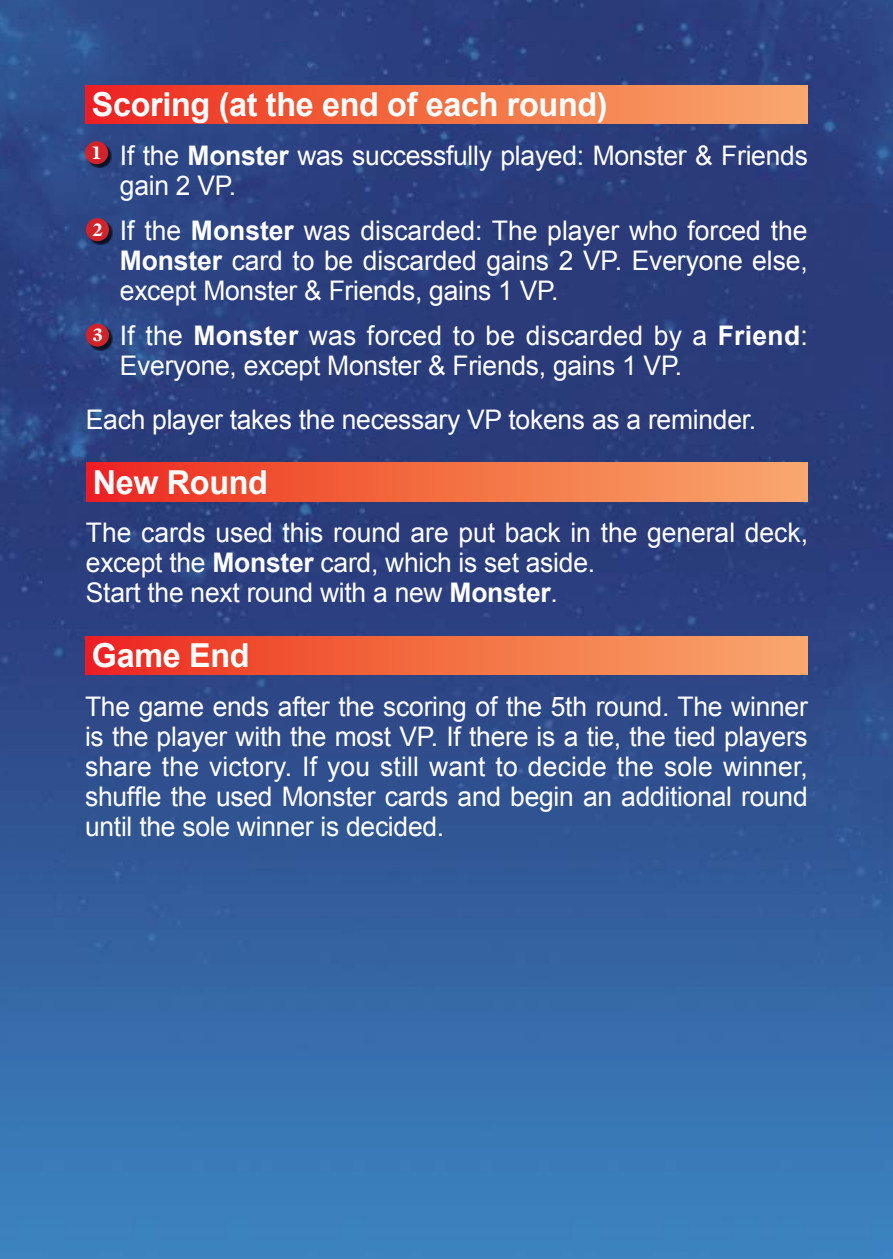
<style>
.page{position:relative;width:893px;height:1259px;background:#fff}
.page>*{position:absolute;margin:0;border:0;box-sizing:border-box;transform-origin:0 0}
.t1{font:700 33px "Arial";letter-spacing:-.01em;color:#fff}
.t2{font:27px/30px "Arial";letter-spacing:-.01em;color:#fff}
.t3{font:18px "Acanthus Black SSK";color:#fff}
.s1{font-weight:700}
</style>
<div class="page">
<img style="left:0;top:0;width:893px;height:1259px">
<div style="left:86px;top:85px;width:722px;height:39px;background:linear-gradient(to right,#ed2b1d,#f9ac6c)"></div>
<div style="left:87px;top:463px;width:721px;height:38px;background:linear-gradient(to right,#ed2b1d,#f9ad6c)"></div>
<div style="left:86px;top:636px;width:722px;height:39px;background:linear-gradient(to right,#ed2b1d,#f9ac6c)"></div>
<div style="left:87px;top:143px;width:25px;height:25px;background:#000;opacity:.75"></div>
<div style="left:85px;top:141px;width:23px;height:23px;background:#d2232a;border-radius:50%"></div>
<div style="left:88px;top:220px;width:24px;height:25px;background:#000;opacity:.75"></div>
<div style="left:86px;top:218px;width:23px;height:23px;background:#d2232a;border-radius:50%"></div>
<div style="left:88px;top:326px;width:24px;height:24px;background:#000;opacity:.75"></div>
<div style="left:86px;top:324px;width:23px;height:23px;background:#d2232a;border-radius:50%"></div>
<p class="t1" style="left:92px;top:86px;width:517px">Scoring (at the end of each round)</p>
<p class="t2" style="left:120px;top:140px;width:689px">If the <span class="s1">Monster</span> was successfully played: Monster &amp; Friends gain 2 VP.</p>
<p class="t2" style="left:120px;top:215px;width:689px;text-align:justify">If the <span class="s1">Monster</span> was discarded: The player who forced the <span class="s1">Monster</span> card to be discarded gains 2 VP. Everyone else, except Monster &amp; Friends, gains 1 VP.</p>
<p class="t2" style="left:120px;top:320px;width:689px">If the <span class="s1">Monster</span> was forced to be discarded by a <span class="s1">Friend</span>:<br>Everyone, except Monster &amp; Friends, gains 1 VP.</p>
<p class="t2" style="left:86px;top:404px;width:672px">Each player takes the necessary VP tokens as a reminder.</p>
<p class="t3" style="left:91px;top:142px;width:12px">1</p>
<p class="t3" style="left:92px;top:219px;width:12px">2</p>
<p class="t3" style="left:92px;top:324px;width:12px">3</p>
<p class="t1" style="left:93px;top:464px;width:177px">New Round</p>
<p class="t2" style="left:86px;top:518px;width:724px">The cards used this round are put back in the general deck, except the <span class="s1">Monster</span> card, which is set aside.<br>Start the next round with a new <span class="s1">Monster</span>.</p>
<p class="t1" style="left:92px;top:637px;width:159px">Game End</p>
<p class="t2" style="left:85px;top:691px;width:724px;text-align:justify">The game ends after the scoring of the 5th round. The winner is the player with the most VP. If there is a tie, the tied players share the victory. If you still want to decide the sole winner, shuffle the used Monster cards and begin an additional round until the sole winner is decided.</p>
</div>
